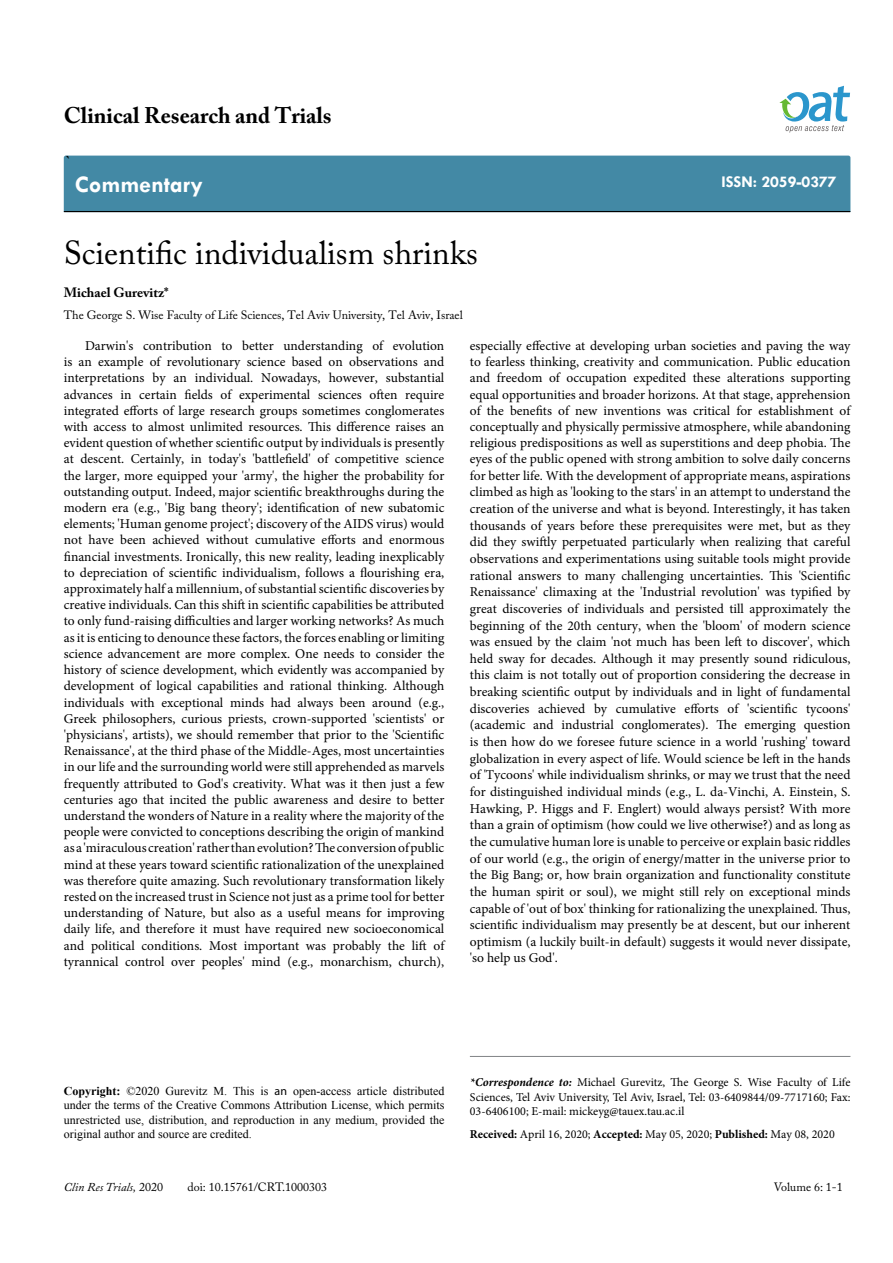
<style>
.page{position:relative;width:893px;height:1263px;background:#fff}
.page>*{position:absolute;margin:0;border:0;box-sizing:border-box;transform-origin:0 0}
.t1{font:33px "Adobe Caslon Pro";color:#000}
.t2{font:700 24px "Tw Cen";color:#fff}
.t3{font:700 22.5px "Adobe Caslon Pro";color:#000}
.t4{font:18px "Times New Roman";color:#000}
.t5{font:700 16.5px "Tw Cen";color:#fff}
.t6{font:13.5px/16.2px "Minion Pro";color:#000;text-align:justify}
.t7{font:700 13.5px "Adobe Caslon Pro";color:#000}
.t8{font:12px/14.4px "Minion Pro";color:#000;text-align:justify}
.t9{font:12px/14.4px "Times New Roman";color:#000;text-align:justify}
.t10{font:12px "Adobe Caslon Pro";color:#000}
.t11{font:italic 12px "Adobe Caslon Pro";color:#000}
.s1{font-weight:700}
.s2{font-family:"Myriad Pro"}
.s3{font-style:normal}
.s4{font-weight:700;font-style:italic}
</style>
<div class="page">
<div style="left:64px;top:156px;width:786px;height:55px;background:#4389a5"></div>
<hr style="left:64px;top:211px;width:786px;height:1px;background:#000">
<svg style="left:779px;top:86px;width:71px;height:47px"></svg>
<hr style="left:470px;top:1056px;width:380px;height:1px;background:#808285">
<h3 class="t3" style="left:64px;top:102px;width:269px">Clinical Research and Trials</h3>
<h3 class="t4" style="left:65px;top:150px;width:7px">`</h3>
<h2 class="t2" style="left:75px;top:170px;width:130px">Commentary</h2>
<h1 class="t1" style="left:64px;top:233px;width:416px">Scientific individualism shrinks</h1>
<p class="t7" style="left:64px;top:284px;width:106px">Michael Gurevitz*</p>
<p class="t10" style="left:64px;top:308px;width:400px">The George S. Wise Faculty of Life Sciences, Tel Aviv University, Tel Aviv, Israel</p>
<p class="t5" style="left:721px;top:172px;width:117px">ISSN: 2059-0377</p>
<p class="t6" style="left:64px;top:338px;width:382px;text-indent:21px">Darwin's contribution to better understanding of evolution is an example of revolutionary science based on observations and interpretations by an individual. Nowadays, however, substantial advances in certain fields of experimental sciences often require integrated efforts of large research groups sometimes conglomerates with access to almost unlimited resources. This difference raises an evident question of whether scientific output by individuals is presently at descent. Certainly, in today's 'battlefield' of competitive science the larger, more equipped your 'army', the higher the probability for outstanding output. Indeed, major scientific breakthroughs during the modern era (e.g., 'Big bang theory'; identification of new subatomic elements; 'Human genome project'; discovery of the AIDS virus) would not have been achieved without cumulative efforts and enormous financial investments. Ironically, this new reality, leading inexplicably to depreciation of scientific individualism, follows a flourishing era, approximately half a millennium, of substantial scientific discoveries by creative individuals. Can this shift in scientific capabilities be attributed to only fund-raising difficulties and larger working networks? As much as it is enticing to denounce these factors, the forces enabling or limiting science advancement are more complex. One needs to consider the history of science development, which evidently was accompanied by development of logical capabilities and rational thinking. Although individuals with exceptional minds had always been around (e.g., Greek philosophers, curious priests, crown-supported 'scientists' or 'physicians', artists), we should remember that prior to the 'Scientific Renaissance', at the third phase of the Middle-Ages, most uncertainties in our life and the surrounding world were still apprehended as marvels frequently attributed to God's creativity. What was it then just a few centuries ago that incited the public awareness and desire to better understand the wonders of Nature in a reality where the majority of the people were convicted to conceptions describing the origin of mankind as a 'miraculous creation' rather than evolution? The conversion of public mind at these years toward scientific rationalization of the unexplained was therefore quite amazing. Such revolutionary transformation likely rested on the increased trust in Science not just as a prime tool for better understanding of Nature, but also as a useful means for improving daily life, and therefore it must have required new socioeconomical and political conditions. Most important was probably the lift of tyrannical control over peoples' mind (e.g., monarchism, church),</p>
<p class="t6" style="left:470px;top:338px;width:382px">especially effective at developing urban societies and paving the way to fearless thinking, creativity and communication. Public education and freedom of occupation expedited these alterations supporting equal opportunities and broader horizons. At that stage, apprehension of the benefits of new inventions was critical for establishment of conceptually and physically permissive atmosphere, while abandoning religious predispositions as well as superstitions and deep phobia. The eyes of the public opened with strong ambition to solve daily concerns for better life. With the development of appropriate means, aspirations climbed as high as 'looking to the stars' in an attempt to understand the creation of the universe and what is beyond. Interestingly, it has taken thousands of years before these prerequisites were met, but as they did they swiftly perpetuated particularly when realizing that careful observations and experimentations using suitable tools might provide rational answers to many challenging uncertainties. This 'Scientific Renaissance' climaxing at the 'Industrial revolution' was typified by great discoveries of individuals and persisted till approximately the beginning of the 20th century, when the 'bloom' of modern science was ensued by the claim 'not much has been left to discover', which held sway for decades. Although it may presently sound ridiculous, this claim is not totally out of proportion considering the decrease in breaking scientific output by individuals and in light of fundamental discoveries achieved by cumulative efforts of 'scientific tycoons' (academic and industrial conglomerates). The emerging question is then how do we foresee future science in a world 'rushing' toward globalization in every aspect of life. Would science be left in the hands of 'Tycoons' while individualism shrinks, or may we trust that the need for distinguished individual minds (e.g., L. da-Vinchi, A. Einstein, S.<br>Hawking, P. Higgs and F. Englert) would always persist? With more than a grain of optimism (how could we live otherwise?) and as long as the cumulative human lore is unable to perceive or explain basic riddles of our world (e.g., the origin of energy/matter in the universe prior to the Big Bang; or, how brain organization and functionality constitute the human spirit or soul), we might still rely on exceptional minds capable of 'out of box' thinking for rationalizing the unexplained. Thus, scientific individualism may presently be at descent, but our inherent optimism (a luckily built-in default) suggests it would never dissipate, 'so help us God'.</p>
<p class="t9" style="left:64px;top:1083px;width:382px"><span class="s1">Copyright:</span> ©2020 Gurevitz M. This is <span class="s2">an</span> open-access article distributed under the terms of the Creative Commons Attribution License, which permits unrestricted use, distribution, and reproduction in any medium, provided the original author and source are credited.</p>
<p class="t11" style="left:64px;top:1180px;width:101px">Clin Res Trials, <span class="s3">2020</span></p>
<p class="t10" style="left:188px;top:1180px;width:141px">doi: 10.15761/CRT.1000303</p>
<p class="t8" style="left:470px;top:1075px;width:382px"><span class="s4">*Correspondence to:</span> Michael Gurevitz, The George S. Wise Faculty of Life Sciences, Tel Aviv University, Tel Aviv, Israel, Tel: 03-6409844/09-7717160; Fax:<br>03-6406100; E-mail: mickeyg@tauex.tau.ac.il</p>
<p class="t8" style="left:470px;top:1127px;width:366px"><span class="s1">Received:</span> April 16, 2020; <span class="s1">Accepted:</span> May 05, 2020; <span class="s1">Published:</span> May 08, 2020</p>
<p class="t10" style="left:774px;top:1180px;width:71px">Volume 6: 1-1</p>
</div>
